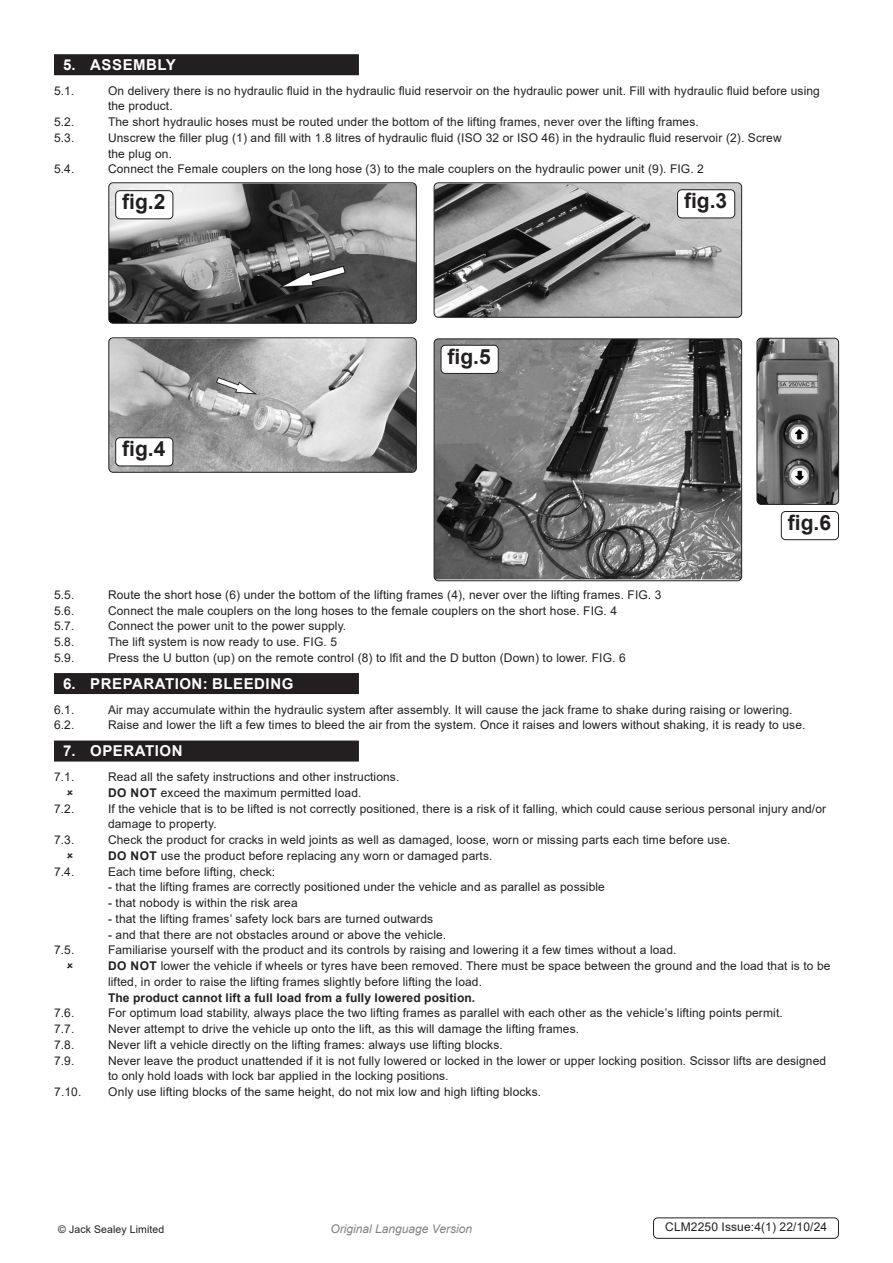
<style>
.page{position:relative;width:893px;height:1263px;background:#fff}
.page>*{position:absolute;margin:0;border:0;box-sizing:border-box;transform-origin:0 0}
.t1{font:700 21px "Arial";color:#231f20}
.t2{font:700 15px "Arial";letter-spacing:.035em;color:#fff}
.Body{font:12px/15.8px "Arial";letter-spacing:.01em;color:#231f20}
.Body-2{font:700 12px "Arial";letter-spacing:.01em;color:#231f20}
.Body__Footer{font:12px "Arial";letter-spacing:.01em;color:#231f20}
.t3{font:italic 12px "Arial";color:#808285}
.Body__Justified__7pt{font:10.5px "Arial";letter-spacing:.01em;color:#231f20}
.s1{font-weight:700}
</style>
<div class="page">
<div style="left:54px;top:54px;width:305px;height:21px;background:#231f20"></div>
<div style="left:54px;top:673px;width:305px;height:21px;background:#231f20"></div>
<div style="left:54px;top:740px;width:305px;height:21px;background:#231f20"></div>
<img style="left:110px;top:184px;width:305px;height:138px">
<div style="left:108px;top:182px;width:309px;height:142px;border:1px solid #231f20;border-radius:4px"></div>
<img style="left:434px;top:184px;width:306px;height:133px">
<div style="left:434px;top:182px;width:308px;height:136px;border:1px solid #231f20;border-radius:4px"></div>
<img style="left:436px;top:340px;width:304px;height:239px">
<div style="left:434px;top:338px;width:308px;height:243px;border:1px solid #231f20;border-radius:4px"></div>
<img style="left:110px;top:339px;width:305px;height:132px">
<div style="left:108px;top:337px;width:309px;height:136px;border:1px solid #231f20;border-radius:4px"></div>
<img style="left:757px;top:338px;width:82px;height:166px">
<div style="left:757px;top:338px;width:82px;height:167px;border:1px solid #231f20;border-radius:4px"></div>
<div style="left:678px;top:190px;width:57px;height:28px;background:#fff;border-radius:4px"></div>
<div style="left:677px;top:189px;width:58px;height:29px;border:1px solid #231f20;border-radius:4px"></div>
<div style="left:116px;top:191px;width:57px;height:28px;background:#fff;border-radius:4px"></div>
<div style="left:115px;top:190px;width:58px;height:29px;border:1px solid #231f20;border-radius:4px"></div>
<div style="left:116px;top:438px;width:57px;height:28px;background:#fff;border-radius:4px"></div>
<div style="left:115px;top:437px;width:58px;height:29px;border:1px solid #231f20;border-radius:4px"></div>
<div style="left:441px;top:345px;width:57px;height:28px;background:#fff;border-radius:4px"></div>
<div style="left:441px;top:345px;width:58px;height:29px;border:1px solid #231f20;border-radius:4px"></div>
<div style="left:781px;top:511px;width:58px;height:29px;border:1px solid #231f20;border-radius:4px"></div>
<svg style="left:795px;top:430px;width:9px;height:10px"></svg>
<svg style="left:795px;top:471px;width:9px;height:9px"></svg>
<div style="left:653px;top:1217px;width:186px;height:22px;border:1px solid #231f20;border-radius:4px"></div>
<p class="t2" style="left:63px;top:54px;width:114px">5. ASSEMBLY</p>
<p class="Body" style="left:54px;top:83px;width:22px">5.1.</p>
<p class="Body" style="left:108px;top:83px;width:713px">On delivery there is no hydraulic fluid in the hydraulic fluid reservoir on the hydraulic power unit. Fill with hydraulic fluid before using the product.</p>
<p class="Body" style="left:54px;top:114px;width:22px">5.2.</p>
<p class="Body" style="left:108px;top:114px;width:592px">The short hydraulic hoses must be routed under the bottom of the lifting frames, never over the lifting frames.</p>
<p class="Body" style="left:54px;top:130px;width:22px">5.3.</p>
<p class="Body" style="left:108px;top:130px;width:675px">Unscrew the filler plug (1) and fill with 1.8 litres of hydraulic fluid (ISO 32 or ISO 46) in the hydraulic fluid reservoir (2). Screw</p>
<p class="Body" style="left:108px;top:146px;width:66px">the plug on.</p>
<p class="Body" style="left:54px;top:161px;width:22px">5.4.</p>
<p class="Body" style="left:108px;top:161px;width:597px">Connect the Female couplers on the long hose (3) to the male couplers on the hydraulic power unit (9). FIG. 2</p>
<p class="t1" style="left:122px;top:187px;width:45px">fig.2</p>
<p class="t1" style="left:684px;top:186px;width:45px">fig.3</p>
<p class="t1" style="left:122px;top:434px;width:45px">fig.4</p>
<p class="t1" style="left:448px;top:342px;width:45px">fig.5</p>
<p class="t1" style="left:788px;top:508px;width:45px">fig.6</p>
<p class="Body" style="left:54px;top:587px;width:22px">5.5.</p>
<p class="Body" style="left:108px;top:587px;width:555px">Route the short hose (6) under the bottom of the lifting frames (4), never over the lifting frames. FIG. 3</p>
<p class="Body" style="left:54px;top:602px;width:22px">5.6.</p>
<p class="Body" style="left:108px;top:602px;width:511px">Connect the male couplers on the long hoses to the female couplers on the short hose. FIG. 4</p>
<p class="Body" style="left:54px;top:618px;width:22px">5.7.</p>
<p class="Body" style="left:108px;top:618px;width:240px">Connect the power unit to the power supply.</p>
<p class="Body" style="left:54px;top:634px;width:22px">5.8.</p>
<p class="Body" style="left:108px;top:634px;width:231px">The lift system is now ready to use. FIG. 5</p>
<p class="Body" style="left:54px;top:650px;width:22px">5.9.</p>
<p class="Body" style="left:108px;top:650px;width:519px">Press the U button (up) on the remote control (8) to lfit and the D button (Down) to lower. FIG. 6</p>
<p class="t2" style="left:63px;top:673px;width:232px">6. PREPARATION: BLEEDING</p>
<p class="Body" style="left:54px;top:701px;width:22px">6.1.</p>
<p class="Body" style="left:108px;top:701px;width:686px">Air may accumulate within the hydraulic system after assembly. It will cause the jack frame to shake during raising or lowering.</p>
<p class="Body" style="left:54px;top:717px;width:22px">6.2.</p>
<p class="Body" style="left:108px;top:717px;width:699px">Raise and lower the lift a few times to bleed the air from the system. Once it raises and lowers without shaking, it is ready to use.</p>
<p class="t2" style="left:63px;top:740px;width:121px">7. OPERATION</p>
<p class="Body" style="left:54px;top:769px;width:22px">7.1.</p>
<p class="Body" style="left:108px;top:769px;width:293px">Read all the safety instructions and other instructions.</p>
<p class="Body" style="left:108px;top:785px;width:255px"><span class="s1">DO NOT</span> exceed the maximum permitted load.</p>
<p class="Body" style="left:54px;top:800px;width:22px">7.2.</p>
<p class="Body" style="left:108px;top:800px;width:720px">If the vehicle that is to be lifted is not correctly positioned, there is a risk of it falling, which could cause serious personal injury and/or damage to property.</p>
<p class="Body" style="left:54px;top:832px;width:22px">7.3.</p>
<p class="Body" style="left:108px;top:832px;width:624px">Check the product for cracks in weld joints as well as damaged, loose, worn or missing parts each time before use.</p>
<p class="Body" style="left:108px;top:848px;width:386px"><span class="s1">DO NOT</span> use the product before replacing any worn or damaged parts.</p>
<p class="Body" style="left:54px;top:863px;width:22px">7.4.</p>
<p class="Body" style="left:108px;top:863px;width:169px">Each time before lifting, check:</p>
<p class="Body" style="left:108px;top:879px;width:498px">- that the lifting frames are correctly positioned under the vehicle and as parallel as possible</p>
<p class="Body" style="left:108px;top:895px;width:191px">- that nobody is within the risk area</p>
<p class="Body" style="left:108px;top:911px;width:327px">- that the lifting frames’ safety lock bars are turned outwards</p>
<p class="Body" style="left:108px;top:926px;width:340px">- and that there are not obstacles around or above the vehicle.</p>
<p class="Body" style="left:54px;top:942px;width:22px">7.5.</p>
<p class="Body" style="left:108px;top:942px;width:570px">Familiarise yourself with the product and its controls by raising and lowering it a few times without a load.</p>
<p class="Body" style="left:108px;top:958px;width:724px"><span class="s1">DO NOT</span> lower the vehicle if wheels or tyres have been removed. There must be space between the ground and the load that is to be lifted, in order to raise the lifting frames slightly before lifting the load.</p>
<p class="Body-2" style="left:108px;top:989px;width:369px">The product cannot lift a full load from a fully lowered position.</p>
<p class="Body" style="left:54px;top:1005px;width:22px">7.6.</p>
<p class="Body" style="left:108px;top:1005px;width:676px">For optimum load stability, always place the two lifting frames as parallel with each other as the vehicle’s lifting points permit.</p>
<p class="Body" style="left:54px;top:1021px;width:22px">7.7.</p>
<p class="Body" style="left:108px;top:1021px;width:473px">Never attempt to drive the vehicle up onto the lift, as this will damage the lifting frames.</p>
<p class="Body" style="left:54px;top:1037px;width:22px">7.8.</p>
<p class="Body" style="left:108px;top:1037px;width:396px">Never lift a vehicle directly on the lifting frames: always use lifting blocks.</p>
<p class="Body" style="left:54px;top:1052px;width:22px">7.9.</p>
<p class="Body" style="left:108px;top:1052px;width:720px">Never leave the product unattended if it is not fully lowered or locked in the lower or upper locking position. Scissor lifts are designed to only hold loads with lock bar applied in the locking positions.</p>
<p class="Body" style="left:54px;top:1084px;width:29px">7.10.</p>
<p class="Body" style="left:108px;top:1084px;width:434px">Only use lifting blocks of the same height, do not mix low and high lifting blocks.</p>
<p class="Body__Justified__7pt" style="left:58px;top:1222px;width:108px">© Jack Sealey Limited</p>
<p class="t3" style="left:330px;top:1220px;width:143px">Original Language Version</p>
<p class="Body__Footer" style="left:665px;top:1219px;width:164px">CLM2250 Issue:4(1) 22/10/24</p>
</div>
